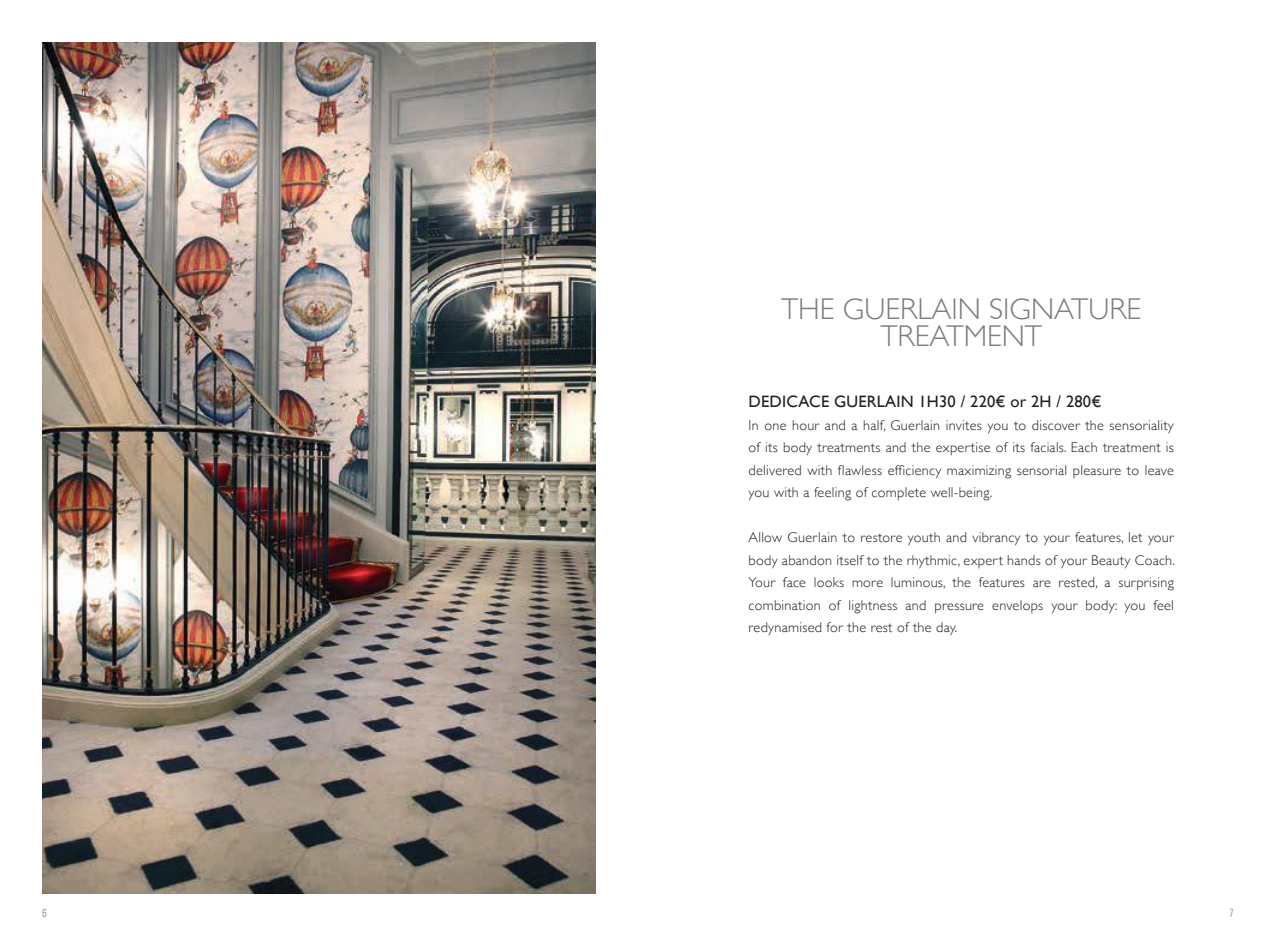
<style>
.page{position:relative;width:1276px;height:936px;background:#fff}
.page>*{position:absolute;margin:0;border:0;box-sizing:border-box;transform-origin:0 0}
.t1{font:300 30px/27px "Gill Sans";color:#7d7c7e;text-align:center}
.t2{font:16.5px "Gill Sans";letter-spacing:.01em;color:#241f1f}
.t3{font:300 14.25px/22.5px "Gill Sans";letter-spacing:.02em;color:#241f1f;text-align:justify}
.t4{font:12px "Giorgio Sans";color:#7d7c7e}
</style>
<div class="page">
<img style="left:43px;top:43px;width:552px;height:850px">
<h1 class="t1" style="left:781px;top:294px;width:362px">THE GUERLAIN SIGNATURE<br>TREATMENT</h1>
<p class="t2" style="left:748px;top:392px;width:354px">DEDICACE GUERLAIN 1H30 / 220€ or 2H / 280€</p>
<p class="t3" style="left:748px;top:413px;width:427px">In one hour and a half, Guerlain invites you to discover the sensoriality of its body treatments and the expertise of its facials. Each treatment is delivered with flawless efficiency maximizing sensorial pleasure to leave you with a feeling of complete well-being.</p>
<p class="t3" style="left:748px;top:525px;width:428px">Allow Guerlain to restore youth and vibrancy to your features, let your body abandon itself to the rhythmic, expert hands of your Beauty Coach.<br>Your face looks more luminous, the features are rested, a surprising combination of lightness and pressure envelops your body: you feel redynamised for the rest of the day.</p>
<p class="t4" style="left:43px;top:906px;width:6px">6</p>
<p class="t4" style="left:1230px;top:906px;width:5px">7</p>
</div>
